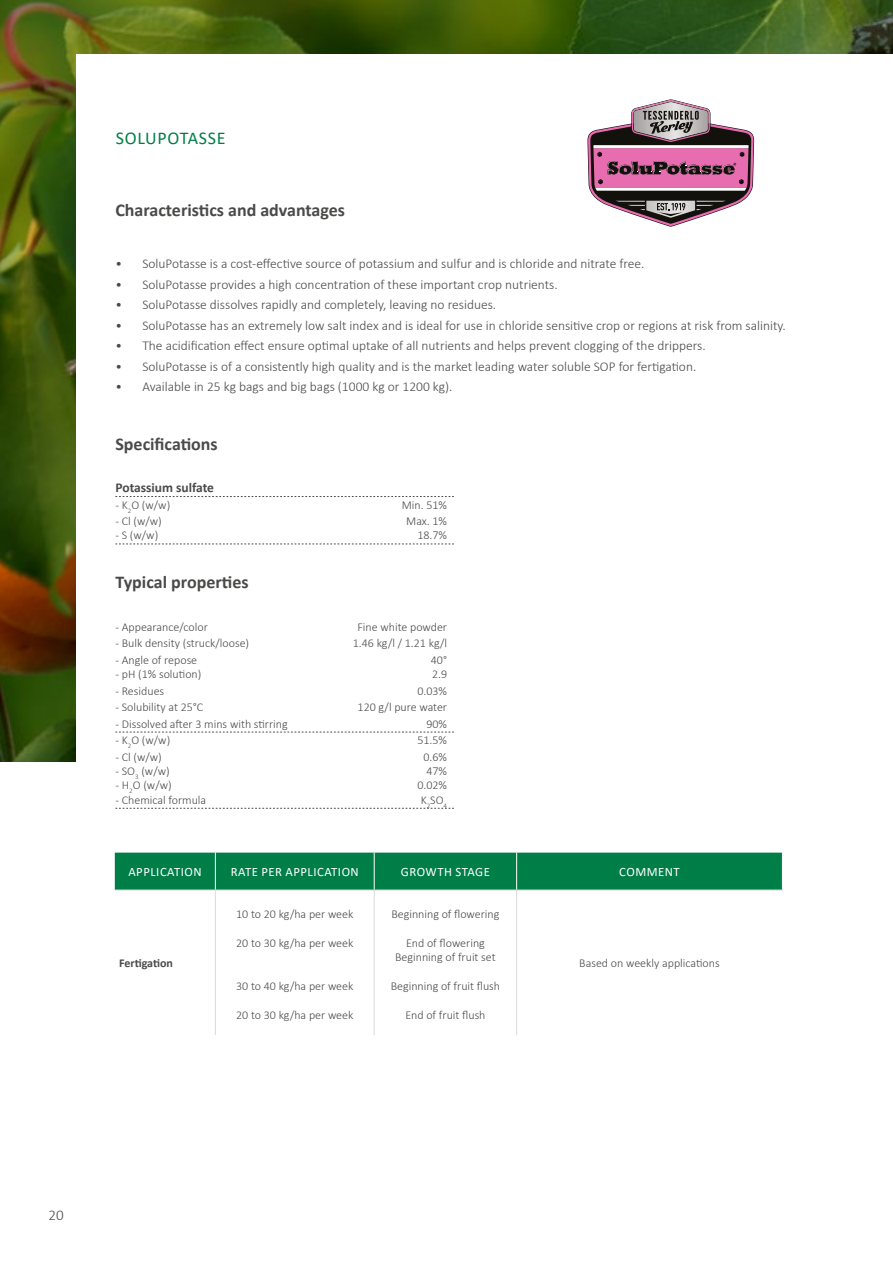
<style>
.page{position:relative;width:893px;height:1263px;background:#fff}
.page>*{position:absolute;margin:0;border:0;box-sizing:border-box;transform-origin:0 0}
.t1{font:700 18px "Calibri";color:#4a4a49}
.t2{font:18px "Calibri";letter-spacing:.04em;color:#007e48}
.t3{font:300 15px "Calibri";color:#4a4a49}
.t4{font:300 13.5px "Calibri";color:#4a4a49}
.t5{font:700 13.5px "Calibri";color:#4a4a49}
.t6{font:12.75px "Calibri";letter-spacing:.04em;color:#fff}
.t7{font:300 12px/14.4px "Calibri";color:#4a4a49;text-align:center}
.t8{font:700 12px "Calibri";letter-spacing:-.005em;color:#4a4a49}
</style>
<div class="page">
<img style="left:0;top:0;width:893px;height:762px">
<div style="left:76px;top:54px;width:817px;height:856px;background:#fff"></div>
<svg style="left:587px;top:99px;width:167px;height:128px"></svg>
<svg style="left:115px;top:496px;width:339px;height:1px"></svg>
<svg style="left:115px;top:544px;width:339px;height:1px"></svg>
<svg style="left:115px;top:732px;width:339px;height:1px"></svg>
<svg style="left:115px;top:808px;width:339px;height:1px"></svg>
<div style="left:115px;top:853px;width:667px;height:37px;background:#007e48"></div>
<hr style="left:215px;top:853px;width:1px;height:37px;background:#fff">
<hr style="left:374px;top:853px;width:1px;height:37px;background:#fff">
<hr style="left:516px;top:853px;width:1px;height:37px;background:#fff">
<hr style="left:115px;top:890px;width:100px;height:1px;background:#e0e0df">
<hr style="left:215px;top:890px;width:159px;height:1px;background:#e0e0df">
<hr style="left:374px;top:890px;width:143px;height:1px;background:#e0e0df">
<hr style="left:517px;top:890px;width:266px;height:1px;background:#e0e0df">
<hr style="left:215px;top:890px;width:1px;height:145px;background:#dadada">
<hr style="left:374px;top:890px;width:1px;height:145px;background:#dadada">
<hr style="left:516px;top:890px;width:1px;height:145px;background:#dadada">
<h1 class="t2" style="left:116px;top:126px;width:111px">SOLUPOTASSE</h1>
<h1 class="t1" style="left:115px;top:197px;width:231px">Characteristics and advantages</h1>
<p class="t4" style="left:115px;top:255px;width:531px">• SoluPotasse is a cost-effective source of potassium and sulfur and is chloride and nitrate free.</p>
<p class="t4" style="left:115px;top:276px;width:444px">• SoluPotasse provides a high concentration of these important crop nutrients.</p>
<p class="t4" style="left:115px;top:296px;width:382px">• SoluPotasse dissolves rapidly and completely, leaving no residues.</p>
<p class="t4" style="left:115px;top:317px;width:672px">• SoluPotasse has an extremely low salt index and is ideal for use in chloride sensitive crop or regions at risk from salinity.</p>
<p class="t4" style="left:115px;top:337px;width:592px">• The acidification effect ensure optimal uptake of all nutrients and helps prevent clogging of the drippers.</p>
<p class="t4" style="left:115px;top:358px;width:582px">• SoluPotasse is of a consistently high quality and is the market leading water soluble SOP for fertigation.</p>
<p class="t4" style="left:115px;top:378px;width:339px">• Available in 25 kg bags and big bags (1000 kg or 1200 kg).</p>
<h1 class="t1" style="left:115px;top:431px;width:104px">Specifications</h1>
<p class="t5" style="left:115px;top:478px;width:100px">Potassium sulfate</p>
<p class="t7" style="left:115px;top:497px;width:56px">- K<sub>2</sub>O (w/w)</p>
<p class="t7" style="left:402px;top:497px;width:47px">Min. 51%</p>
<p class="t7" style="left:115px;top:514px;width:48px">- Cl (w/w)</p>
<p class="t7" style="left:406px;top:514px;width:42px">Max. 1%</p>
<p class="t7" style="left:115px;top:528px;width:44px">- S (w/w)</p>
<p class="t7" style="left:417px;top:528px;width:31px">18.7%</p>
<h1 class="t1" style="left:115px;top:569px;width:135px">Typical properties</h1>
<p class="t7" style="left:115px;top:619px;width:94px">- Appearance/color</p>
<p class="t7" style="left:357px;top:619px;width:91px">Fine white powder</p>
<p class="t7" style="left:115px;top:636px;width:135px">- Bulk density (struck/loose)</p>
<p class="t7" style="left:353px;top:636px;width:96px">1.46 kg/l / 1.21 kg/l</p>
<p class="t7" style="left:115px;top:652px;width:83px">- Angle of repose</p>
<p class="t7" style="left:431px;top:652px;width:18px">40°</p>
<p class="t7" style="left:115px;top:667px;width:88px">- pH (1% solution)</p>
<p class="t7" style="left:432px;top:667px;width:17px">2.9</p>
<p class="t7" style="left:115px;top:683px;width:50px">- Residues</p>
<p class="t7" style="left:417px;top:683px;width:31px">0.03%</p>
<p class="t7" style="left:115px;top:700px;width:89px">- Solubility at 25°C</p>
<p class="t7" style="left:358px;top:700px;width:91px">120 g/l pure water</p>
<p class="t7" style="left:115px;top:716px;width:174px">- Dissolved after 3 mins with stirring</p>
<p class="t7" style="left:426px;top:716px;width:22px">90%</p>
<p class="t7" style="left:115px;top:733px;width:56px">- K<sub>2</sub>O (w/w)</p>
<p class="t7" style="left:417px;top:733px;width:31px">51.5%</p>
<p class="t7" style="left:115px;top:749px;width:48px">- Cl (w/w)</p>
<p class="t7" style="left:424px;top:749px;width:25px">0.6%</p>
<p class="t7" style="left:115px;top:764px;width:56px">- SO<sub>3</sub> (w/w)</p>
<p class="t7" style="left:426px;top:764px;width:22px">47%</p>
<p class="t7" style="left:115px;top:778px;width:58px">- H<sub>2</sub>O (w/w)</p>
<p class="t7" style="left:417px;top:778px;width:31px">0.02%</p>
<p class="t7" style="left:115px;top:792px;width:92px">- Chemical formula</p>
<p class="t7" style="left:421px;top:792px;width:28px">K<sub>2</sub>SO<sub>4</sub></p>
<p class="t6" style="left:128px;top:863px;width:75px">APPLICATION</p>
<p class="t6" style="left:231px;top:863px;width:130px">RATE PER APPLICATION</p>
<p class="t6" style="left:401px;top:863px;width:91px">GROWTH STAGE</p>
<p class="t6" style="left:619px;top:863px;width:62px">COMMENT</p>
<p class="t8" style="left:119px;top:954px;width:55px">Fertigation</p>
<p class="t7" style="left:236px;top:906px;width:119px">10 to 20 kg/ha per week</p>
<p class="t7" style="left:236px;top:935px;width:119px">20 to 30 kg/ha per week</p>
<p class="t7" style="left:236px;top:978px;width:119px">30 to 40 kg/ha per week</p>
<p class="t7" style="left:236px;top:1007px;width:119px">20 to 30 kg/ha per week</p>
<p class="t7" style="left:391px;top:906px;width:110px">Beginning of flowering</p>
<p class="t7" style="left:395px;top:935px;width:102px">End of flowering<br>Beginning of fruit set</p>
<p class="t7" style="left:391px;top:978px;width:111px">Beginning of fruit flush</p>
<p class="t7" style="left:405px;top:1007px;width:82px">End of fruit flush</p>
<p class="t7" style="left:579px;top:956px;width:142px">Based on weekly applications</p>
<p class="t3" style="left:49px;top:1206px;width:17px">20</p>
</div>
